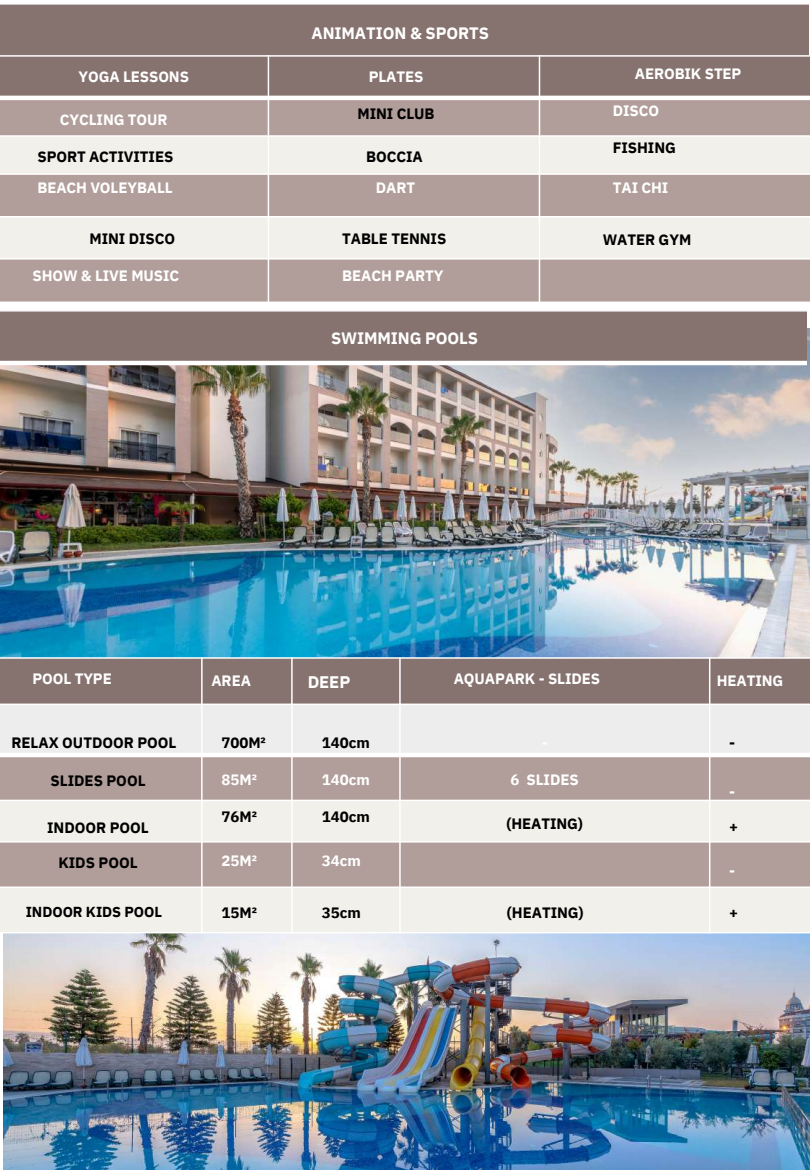
<style>
.page{position:relative;width:810px;height:1170px;background:#fff}
.page>*{position:absolute;margin:0;border:0;box-sizing:border-box;transform-origin:0 0}
.t1{font:700 16.8px "IBM Plex Sans";color:#fff}
.t2{font:700 16.5px "IBM Plex Sans";letter-spacing:-.005em;color:#fff}
.t3{font:700 15px "IBM Plex Sans";letter-spacing:-.005em;color:#000}
.t4{font:700 15px "IBM Plex Sans";letter-spacing:-.005em;color:#fff}
.t5{font:700 14.4px "IBM Plex Sans";letter-spacing:-.005em;color:#000}
</style>
<div class="page">
<div style="left:0;top:4px;width:808px;height:56px;background:#86736f"></div>
<hr style="left:0;top:4px;width:808px;height:1px;background:#fff">
<div style="left:0;top:56px;width:268px;height:42px;background:#86736f"></div>
<div style="left:268px;top:56px;width:271px;height:42px;background:#86736f"></div>
<div style="left:539px;top:56px;width:271px;height:42px;background:#86736f"></div>
<div style="left:0;top:98px;width:268px;height:38px;background:#b19e9a"></div>
<div style="left:268px;top:98px;width:271px;height:38px;background:#b19e9a"></div>
<div style="left:539px;top:98px;width:271px;height:38px;background:#b19e9a"></div>
<div style="left:0;top:136px;width:268px;height:38px;background:#f1f0ea"></div>
<div style="left:268px;top:136px;width:271px;height:38px;background:#f1f0ea"></div>
<div style="left:539px;top:136px;width:271px;height:38px;background:#f1f0ea"></div>
<div style="left:0;top:174px;width:268px;height:43px;background:#b19e9a"></div>
<div style="left:268px;top:174px;width:271px;height:43px;background:#b19e9a"></div>
<div style="left:539px;top:174px;width:271px;height:43px;background:#b19e9a"></div>
<div style="left:0;top:217px;width:268px;height:42px;background:#f1f0ea"></div>
<div style="left:268px;top:217px;width:271px;height:42px;background:#f1f0ea"></div>
<div style="left:539px;top:217px;width:271px;height:42px;background:#f1f0ea"></div>
<div style="left:0;top:259px;width:268px;height:43px;background:#b19e9a"></div>
<div style="left:268px;top:259px;width:271px;height:43px;background:#b19e9a"></div>
<div style="left:539px;top:259px;width:271px;height:43px;background:#b19e9a"></div>
<hr style="left:268px;top:55px;width:1px;height:248px;background:#fff">
<hr style="left:539px;top:55px;width:1px;height:248px;background:#fff">
<hr style="left:0;top:96px;width:810px;height:4px;background:#fff">
<hr style="left:0;top:135px;width:810px;height:2px;background:#fff">
<hr style="left:0;top:173px;width:810px;height:2px;background:#fff">
<hr style="left:0;top:216px;width:810px;height:2px;background:#fff">
<hr style="left:0;top:258px;width:810px;height:2px;background:#fff">
<hr style="left:0;top:55px;width:810px;height:2px;background:#fff">
<img style="left:4px;top:933px;width:806px;height:237px">
<img style="left:0;top:329px;width:810px;height:328px">
<div style="left:0;top:311px;width:807px;height:52px;background:#86736f"></div>
<hr style="left:0;top:311px;width:807px;height:1px;background:#fff">
<hr style="left:0;top:361px;width:807px;height:4px;background:#fff">
<div style="left:0;top:658px;width:202px;height:51px;background:#86736f"></div>
<div style="left:202px;top:658px;width:90px;height:51px;background:#86736f"></div>
<div style="left:292px;top:658px;width:108px;height:51px;background:#86736f"></div>
<div style="left:400px;top:658px;width:310px;height:51px;background:#86736f"></div>
<div style="left:710px;top:658px;width:100px;height:51px;background:#86736f"></div>
<hr style="left:201px;top:657px;width:2px;height:230px;background:#fff">
<hr style="left:291px;top:657px;width:2px;height:230px;background:#fff">
<hr style="left:399px;top:657px;width:2px;height:230px;background:#fff">
<hr style="left:709px;top:657px;width:1px;height:230px;background:#fff">
<hr style="left:0;top:657px;width:810px;height:2px;background:#fff">
<div style="left:0;top:704px;width:202px;height:51px;background:#ededed"></div>
<div style="left:202px;top:704px;width:90px;height:51px;background:#ededed"></div>
<div style="left:292px;top:704px;width:108px;height:51px;background:#ededed"></div>
<div style="left:400px;top:704px;width:310px;height:51px;background:#ededed"></div>
<div style="left:710px;top:704px;width:100px;height:51px;background:#ededed"></div>
<div style="left:0;top:755px;width:202px;height:45px;background:#b19e9a"></div>
<div style="left:202px;top:755px;width:90px;height:45px;background:#b19e9a"></div>
<div style="left:292px;top:755px;width:108px;height:45px;background:#b19e9a"></div>
<div style="left:400px;top:755px;width:310px;height:45px;background:#b19e9a"></div>
<div style="left:710px;top:755px;width:100px;height:45px;background:#b19e9a"></div>
<div style="left:0;top:800px;width:202px;height:42px;background:#f1f0ea"></div>
<div style="left:202px;top:800px;width:90px;height:42px;background:#f1f0ea"></div>
<div style="left:292px;top:800px;width:108px;height:42px;background:#f1f0ea"></div>
<div style="left:400px;top:800px;width:310px;height:42px;background:#f1f0ea"></div>
<div style="left:710px;top:800px;width:100px;height:42px;background:#f1f0ea"></div>
<div style="left:0;top:842px;width:202px;height:45px;background:#b19e9a"></div>
<div style="left:202px;top:842px;width:90px;height:45px;background:#b19e9a"></div>
<div style="left:292px;top:842px;width:108px;height:45px;background:#b19e9a"></div>
<div style="left:400px;top:842px;width:310px;height:45px;background:#b19e9a"></div>
<div style="left:710px;top:842px;width:100px;height:45px;background:#b19e9a"></div>
<div style="left:0;top:887px;width:202px;height:46px;background:#f1f0ea"></div>
<div style="left:202px;top:887px;width:90px;height:46px;background:#f1f0ea"></div>
<div style="left:292px;top:887px;width:108px;height:46px;background:#f1f0ea"></div>
<div style="left:400px;top:887px;width:310px;height:46px;background:#f1f0ea"></div>
<div style="left:710px;top:887px;width:100px;height:46px;background:#f1f0ea"></div>
<hr style="left:201px;top:704px;width:2px;height:229px;background:#fff">
<hr style="left:291px;top:704px;width:2px;height:229px;background:#fff">
<hr style="left:399px;top:704px;width:2px;height:229px;background:#fff">
<hr style="left:709px;top:704px;width:1px;height:229px;background:#fff">
<hr style="left:0;top:753px;width:810px;height:4px;background:#fff">
<hr style="left:0;top:800px;width:810px;height:1px;background:#fff">
<hr style="left:0;top:841px;width:810px;height:2px;background:#fff">
<hr style="left:0;top:887px;width:810px;height:1px;background:#fff">
<hr style="left:0;top:704px;width:810px;height:1px;background:#fff">
<hr style="left:0;top:932px;width:810px;height:1px;background:#fff">
<p class="t4" style="left:79px;top:67px;width:112px">YOGA LESSONS</p>
<p class="t4" style="left:60px;top:110px;width:109px">CYCLING TOUR</p>
<p class="t3" style="left:37px;top:147px;width:137px">SPORT ACTIVITIES</p>
<p class="t2" style="left:311px;top:22px;width:179px">ANIMATION &amp; SPORTS</p>
<p class="t4" style="left:369px;top:66px;width:56px">PLATES</p>
<p class="t3" style="left:358px;top:103px;width:78px">MINI CLUB</p>
<p class="t3" style="left:366px;top:147px;width:58px">BOCCIA</p>
<p class="t4" style="left:635px;top:63px;width:108px">AEROBIK STEP</p>
<p class="t4" style="left:613px;top:100px;width:48px">DISCO</p>
<p class="t3" style="left:613px;top:138px;width:65px">FISHING</p>
<p class="t4" style="left:37px;top:178px;width:137px">BEACH VOLEYBALL</p>
<p class="t4" style="left:376px;top:178px;width:41px">DART</p>
<p class="t4" style="left:613px;top:178px;width:57px">TAI CHI</p>
<p class="t3" style="left:90px;top:229px;width:87px">MINI DISCO</p>
<p class="t4" style="left:32px;top:266px;width:148px">SHOW &amp; LIVE MUSIC</p>
<p class="t3" style="left:342px;top:229px;width:106px">TABLE TENNIS</p>
<p class="t4" style="left:342px;top:266px;width:103px">BEACH PARTY</p>
<p class="t2" style="left:331px;top:327px;width:149px">SWIMMING POOLS</p>
<p class="t3" style="left:603px;top:229px;width:90px">WATER GYM</p>
<p class="t4" style="left:32px;top:669px;width:81px">POOL TYPE</p>
<p class="t4" style="left:211px;top:671px;width:41px">AREA</p>
<p class="t1" style="left:308px;top:671px;width:44px">DEEP</p>
<p class="t4" style="left:454px;top:669px;width:148px">AQUAPARK - SLIDES</p>
<p class="t3" style="left:11px;top:733px;width:167px">RELAX OUTDOOR POOL</p>
<p class="t3" style="left:51px;top:771px;width:97px">SLIDES POOL</p>
<p class="t3" style="left:47px;top:817px;width:103px">INDOOR POOL</p>
<p class="t3" style="left:58px;top:852px;width:81px">KIDS POOL</p>
<p class="t3" style="left:222px;top:732px;width:46px">700M²</p>
<p class="t4" style="left:222px;top:770px;width:37px">85M²</p>
<p class="t3" style="left:222px;top:807px;width:37px">76M²</p>
<p class="t4" style="left:222px;top:851px;width:37px">25M²</p>
<p class="t3" style="left:322px;top:732px;width:49px">140cm</p>
<p class="t4" style="left:322px;top:770px;width:49px">140cm</p>
<p class="t3" style="left:322px;top:807px;width:49px">140cm</p>
<p class="t4" style="left:322px;top:851px;width:40px">34cm</p>
<p class="t4" style="left:511px;top:770px;width:70px">6 SLIDES</p>
<p class="t3" style="left:507px;top:813px;width:78px">(HEATING)</p>
<p class="t5" style="left:26px;top:903px;width:138px">INDOOR KIDS POOL</p>
<p class="t3" style="left:222px;top:903px;width:37px">15M²</p>
<p class="t3" style="left:322px;top:903px;width:40px">35cm</p>
<p class="t3" style="left:507px;top:903px;width:78px">(HEATING)</p>
<p class="t4" style="left:717px;top:671px;width:68px">HEATING</p>
<p class="t3" style="left:729px;top:732px;width:8px">-</p>
<p class="t4" style="left:729px;top:782px;width:8px">-</p>
<p class="t3" style="left:729px;top:817px;width:10px">+</p>
<p class="t4" style="left:729px;top:860px;width:8px">-</p>
<p class="t3" style="left:729px;top:903px;width:10px">+</p>
</div>
